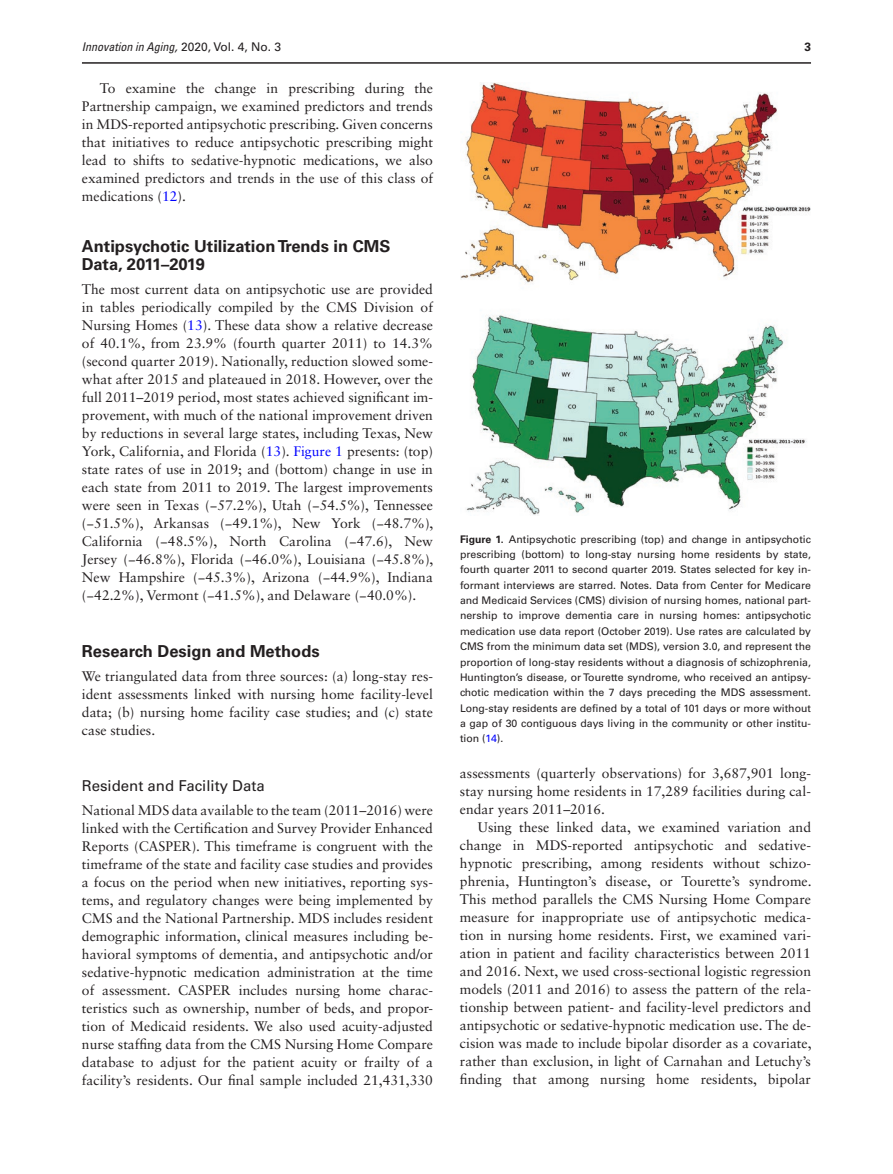
<style>
.page{position:relative;width:893px;height:1174px;background:#fff}
.page>*{position:absolute;margin:0;border:0;box-sizing:border-box;transform-origin:0 0}
.t1{font:700 16.5px/18px "Univers LT Std";color:#231f20}
.t2{font:15px "Univers LT Std";color:#231f20}
.t3{font:13.8px/18px "Sabon LT Std";color:#231f20;text-align:justify}
.t4{font:italic condensed 12px "Univers LT Std";color:#231f20}
.t5{font:700 12px "Univers LT Std";color:#231f20}
.t6{font:10.5px/15.3px "Univers LT Std";color:#231f20;text-align:justify}
.s1{font-stretch:normal}
.s2{font-style:normal;font-stretch:normal}
.s3{color:#00f}
.s4{font-weight:700}
</style>
<div class="page">
<img style="left:461px;top:82px;width:349px;height:433px">
<hr style="left:82px;top:62px;width:729px;height:2px;background:#231f20">
<p class="t4" style="left:82px;top:39px;width:201px">Innovation in Aging<span class="s1">,</span> <span class="s2">2020, Vol. 4, No. 3</span></p>
<p class="t5" style="left:804px;top:40px;width:8px">3</p>
<p class="t3" style="left:82px;top:79px;width:353px;text-indent:18px">To examine the change in prescribing during the Partnership campaign, we examined predictors and trends in MDS-reported antipsychotic prescribing. Given concerns that initiatives to reduce antipsychotic prescribing might lead to shifts to sedative-hypnotic medications, we also examined predictors and trends in the use of this class of medications (<span class="s3">12</span>).</p>
<p class="t1" style="left:82px;top:237px;width:310px">Antipsychotic Utilization Trends in CMS<br>Data, 2011–2019</p>
<p class="t3" style="left:82px;top:280px;width:353px">The most current data on antipsychotic use are provided in tables periodically compiled by the CMS Division of Nursing Homes (<span class="s3">13</span>). These data show a relative decrease of 40.1%, from 23.9% (fourth quarter 2011) to 14.3% (second quarter 2019). Nationally, reduction slowed some&shy;what after 2015 and plateaued in 2018. However, over the full 2011–2019 period, most states achieved significant im&shy;provement, with much of the national improvement driven by reductions in several large states, including Texas, New York, California, and Florida (<span class="s3">13</span>). <span class="s3">Figure 1</span> presents: (top) state rates of use in 2019; and (bottom) change in use in each state from 2011 to 2019. The largest improvements were seen in Texas (−57.2%), Utah (−54.5%), Tennessee (−51.5%), Arkansas (−49.1%), New York (−48.7%), California (−48.5%), North Carolina (−47.6), New Jersey (−46.8%), Florida (−46.0%), Louisiana (−45.8%), New Hampshire (−45.3%), Arizona (−44.9%), Indiana (−42.2%), Vermont (−41.5%), and Delaware (−40.0%).</p>
<p class="t1" style="left:82px;top:642px;width:239px">Research Design and Methods</p>
<p class="t3" style="left:82px;top:667px;width:353px">We triangulated data from three sources: (a) long-stay res&shy;ident assessments linked with nursing home facility-level data; (b) nursing home facility case studies; and (c) state case studies.</p>
<p class="t2" style="left:82px;top:776px;width:184px">Resident and Facility Data</p>
<p class="t3" style="left:82px;top:801px;width:353px">National MDS data available to the team (2011–2016) were linked with the Certification and Survey Provider Enhanced Reports (CASPER). This timeframe is congruent with the timeframe of the state and facility case studies and provides a focus on the period when new initiatives, reporting sys&shy;tems, and regulatory changes were being implemented by CMS and the National Partnership. MDS includes resident demographic information, clinical measures including be&shy;havioral symptoms of dementia, and antipsychotic and/or sedative-hypnotic medication administration at the time of assessment. CASPER includes nursing home charac&shy;teristics such as ownership, number of beds, and propor&shy;tion of Medicaid residents. We also used acuity-adjusted nurse staffing data from the CMS Nursing Home Compare database to adjust for the patient acuity or frailty of a facility’s residents. Our final sample included 21,431,330</p>
<p class="t6" style="left:460px;top:531px;width:353px"><span class="s4">Figure 1.</span> Antipsychotic prescribing (top) and change in antipsychotic prescribing (bottom) to long-stay nursing home residents by state, fourth quarter 2011 to second quarter 2019. States selected for key in&shy;formant interviews are starred. Notes. Data from Center for Medicare and Medicaid Services (CMS) division of nursing homes, national part&shy;nership to improve dementia care in nursing homes: antipsychotic medication use data report (October 2019). Use rates are calculated by CMS from the minimum data set (MDS), version 3.0, and represent the proportion of long-stay residents without a diagnosis of schizophrenia, Huntington’s disease, or Tourette syndrome, who received an antipsy&shy;chotic medication within the 7 days preceding the MDS assessment.<br>Long-stay residents are defined by a total of 101 days or more without a gap of 30 contiguous days living in the community or other institu&shy;tion (<span class="s3">14</span>).</p>
<p class="t3" style="left:460px;top:764px;width:353px">assessments (quarterly observations) for 3,687,901 long&shy;stay nursing home residents in 17,289 facilities during cal&shy;endar years 2011–2016.</p>
<p class="t3" style="left:460px;top:818px;width:353px;text-indent:18px">Using these linked data, we examined variation and change in MDS-reported antipsychotic and sedative&shy;hypnotic prescribing, among residents without schizo&shy;phrenia, Huntington’s disease, or Tourette’s syndrome.<br>This method parallels the CMS Nursing Home Compare measure for inappropriate use of antipsychotic medica&shy;tion in nursing home residents. First, we examined vari&shy;ation in patient and facility characteristics between 2011 and 2016. Next, we used cross-sectional logistic regression models (2011 and 2016) to assess the pattern of the rela&shy;tionship between patient- and facility-level predictors and antipsychotic or sedative-hypnotic medication use. The de&shy;cision was made to include bipolar disorder as a covariate, rather than exclusion, in light of Carnahan and Letuchy’s finding that among nursing home residents, bipolar</p>
</div>
